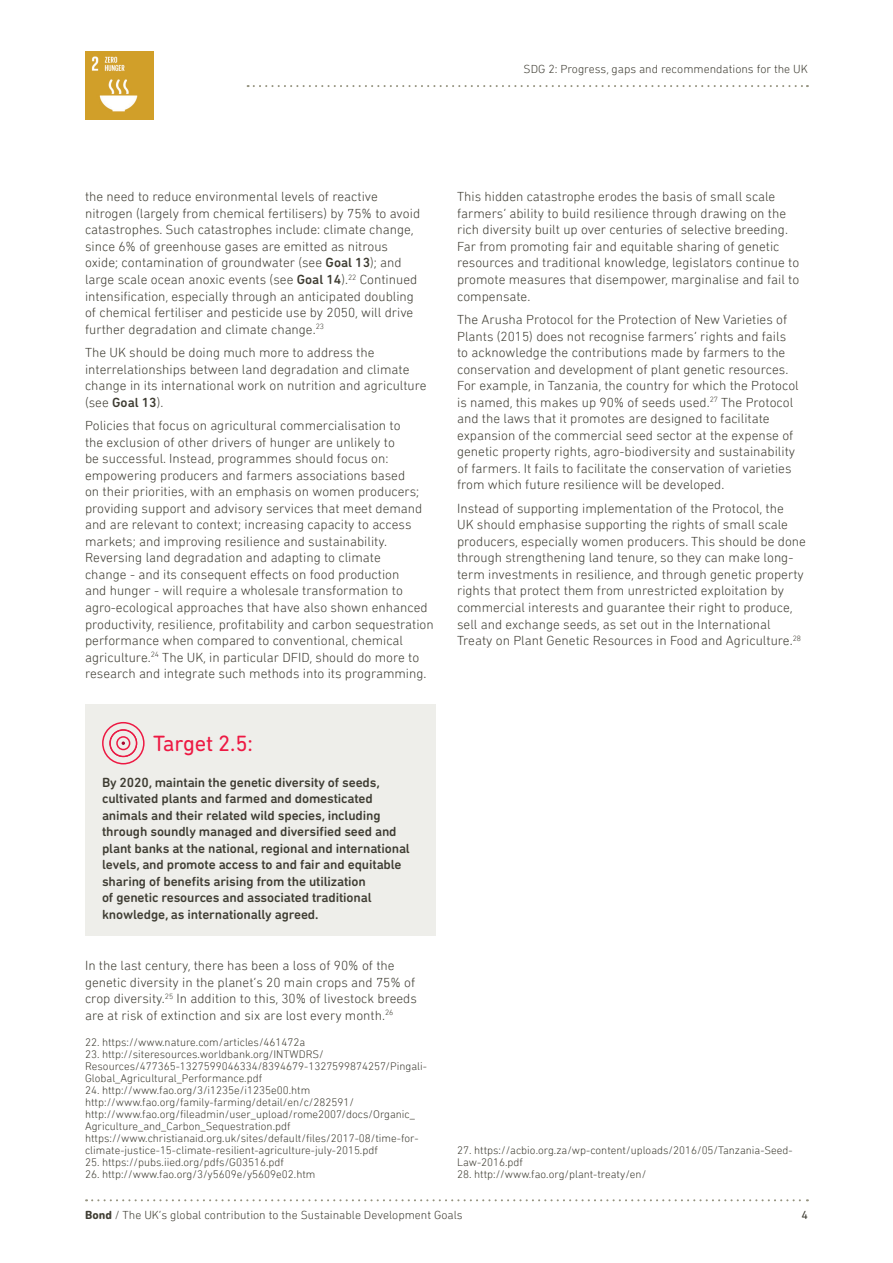
<style>
.page{position:relative;width:893px;height:1263px;background:#fff}
.page>*{position:absolute;margin:0;border:0;box-sizing:border-box;transform-origin:0 0}
.t1{font:22.5px "DIN Next Rounded LT Pro";letter-spacing:-.01em;color:#ed1943}
.Abbreviations{font:300 13.5px/16.5px "DIN Next Rounded LT Pro";color:#3e3c32}
.t2{font:500 13.5px/16.5px "DIN Next Rounded LT Pro";letter-spacing:-.01em;color:#3e3c32}
.t3{font:300 12px "DIN Next Rounded LT Pro";color:#3e3c32}
.t4{font:12px "DIN Next Rounded LT Pro";color:#3e3c32}
.Footnotes{font:300 11.25px/12px "DIN Next Rounded LT Pro";color:#3e3c32}
.s1{font-weight:500}
.s2{font-weight:700}
</style>
<div class="page">
<svg style="left:86px;top:1199px;width:722px;height:2px"></svg>
<svg style="left:248px;top:85px;width:560px;height:2px"></svg>
<img style="left:85px;top:51px;width:68px;height:68px">
<div style="left:85px;top:704px;width:351px;height:231px;background:#eeeeea"></div>
<div style="left:102px;top:722px;width:43px;height:42px;border:2px solid #ed1943;border-radius:50%"></div>
<div style="left:109px;top:729px;width:28px;height:28px;border:2px solid #ed1943;border-radius:50%"></div>
<div style="left:116px;top:736px;width:14px;height:14px;border:2px solid #ed1943;border-radius:50%"></div>
<svg style="left:122px;top:741px;width:3px;height:4px"></svg>
<p class="t3" style="left:524px;top:62px;width:286px">SDG 2: Progress, gaps and recommendations for the UK</p>
<p class="Abbreviations" style="left:85px;top:188px;width:337px">the need to reduce environmental levels of reactive nitrogen (largely from chemical fertilisers) by 75% to avoid catastrophes. Such catastrophes include: climate change, since 6% of greenhouse gases are emitted as nitrous oxide; contamination of groundwater (see <span class="s1">Goal 13</span>); and large scale ocean anoxic events (see <span class="s1">Goal 14</span>).<sup>22</sup> Continued intensification, especially through an anticipated doubling of chemical fertiliser and pesticide use by 2050, will drive further degradation and climate change.<sup>23</sup></p>
<p class="Abbreviations" style="left:85px;top:344px;width:343px">The UK should be doing much more to address the interrelationships between land degradation and climate change in its international work on nutrition and agriculture (see <span class="s1">Goal 13</span>).</p>
<p class="Abbreviations" style="left:85px;top:417px;width:350px">Policies that focus on agricultural commercialisation to<br>the exclusion of other drivers of hunger are unlikely to<br>be successful. Instead, programmes should focus on: empowering producers and farmers associations based<br>on their priorities, with an emphasis on women producers; providing support and advisory services that meet demand and are relevant to context; increasing capacity to access markets; and improving resilience and sustainability.<br>Reversing land degradation and adapting to climate<br>change - and its consequent effects on food production<br>and hunger - will require a wholesale transformation to agro-ecological approaches that have also shown enhanced productivity, resilience, profitability and carbon sequestration performance when compared to conventional, chemical agriculture.<sup>24</sup> The UK, in particular DFID, should do more to research and integrate such methods into its programming.</p>
<p class="t1" style="left:153px;top:730px;width:101px">Target 2.5:</p>
<p class="t2" style="left:102px;top:773px;width:309px">By 2020, maintain the genetic diversity of seeds, cultivated plants and farmed and domesticated animals and their related wild species, including through soundly managed and diversified seed and plant banks at the national, regional and international levels, and promote access to and fair and equitable sharing of benefits arising from the utilization<br>of genetic resources and associated traditional knowledge, as internationally agreed.</p>
<p class="Abbreviations" style="left:457px;top:188px;width:344px">This hidden catastrophe erodes the basis of small scale farmers’ ability to build resilience through drawing on the rich diversity built up over centuries of selective breeding.<br>Far from promoting fair and equitable sharing of genetic resources and traditional knowledge, legislators continue to promote measures that disempower, marginalise and fail to compensate.</p>
<p class="Abbreviations" style="left:457px;top:311px;width:343px">The Arusha Protocol for the Protection of New Varieties of Plants (2015) does not recognise farmers’ rights and fails to acknowledge the contributions made by farmers to the conservation and development of plant genetic resources.<br>For example, in Tanzania, the country for which the Protocol is named, this makes up 90% of seeds used.<sup>27</sup> The Protocol and the laws that it promotes are designed to facilitate expansion of the commercial seed sector at the expense of genetic property rights, agro-biodiversity and sustainability of farmers. It fails to facilitate the conservation of varieties from which future resilience will be developed.</p>
<p class="Abbreviations" style="left:457px;top:500px;width:350px">Instead of supporting implementation of the Protocol, the<br>UK should emphasise supporting the rights of small scale producers, especially women producers. This should be done through strengthening land tenure, so they can make long&shy;term investments in resilience, and through genetic property rights that protect them from unrestricted exploitation by commercial interests and guarantee their right to produce, sell and exchange seeds, as set out in the International Treaty on Plant Genetic Resources in Food and Agriculture.<sup>28</sup></p>
<p class="Abbreviations" style="left:85px;top:957px;width:333px">In the last century, there has been a loss of 90% of the genetic diversity in the planet’s 20 main crops and 75% of crop diversity.<sup>25</sup> In addition to this, 30% of livestock breeds are at risk of extinction and six are lost every month.<sup>26</sup></p>
<p class="Footnotes" style="left:85px;top:1036px;width:222px">22. https://www.nature.com/articles/461472a</p>
<p class="Footnotes" style="left:85px;top:1048px;width:343px">23. http://siteresources.worldbank.org/INTWDRS/<br>Resources/477365-1327599046334/8394679-1327599874257/Pingali-<br>Global_Agricultural_Performance.pdf</p>
<p class="Footnotes" style="left:85px;top:1084px;width:335px">24. http://www.fao.org/3/i1235e/i1235e00.htm http://www.fao.org/family-farming/detail/en/c/282591/ http://www.fao.org/fileadmin/user_upload/rome2007/docs/Organic_ Agriculture_and_Carbon_Sequestration.pdf https://www.christianaid.org.uk/sites/default/files/2017-08/time-for&shy;climate-justice-15-climate-resilient-agriculture-july-2015.pdf</p>
<p class="Footnotes" style="left:85px;top:1156px;width:200px">25. https://pubs.iied.org/pdfs/G03516.pdf</p>
<p class="Footnotes" style="left:85px;top:1168px;width:232px">26. http://www.fao.org/3/y5609e/y5609e02.htm</p>
<p class="Footnotes" style="left:457px;top:1144px;width:337px">27. https://acbio.org.za/wp-content/uploads/2016/05/Tanzania-Seed-<br>Law-2016.pdf</p>
<p class="Footnotes" style="left:457px;top:1168px;width:191px">28. http://www.fao.org/plant-treaty/en/</p>
<p class="t3" style="left:85px;top:1208px;width:379px"><span class="s2">Bond</span> / The UK’s global contribution to the Sustainable Development Goals</p>
<p class="t4" style="left:801px;top:1208px;width:8px">4</p>
</div>
